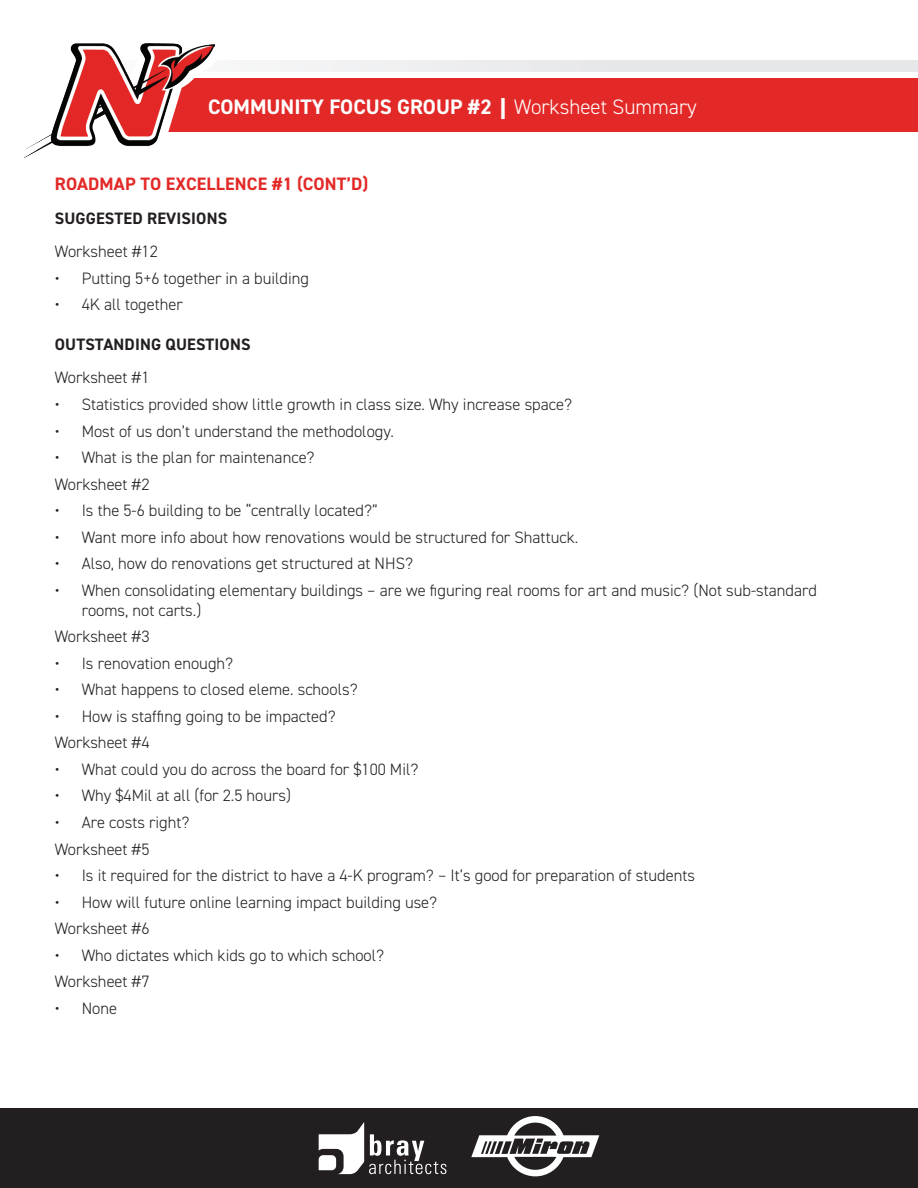
<style>
.page{position:relative;width:918px;height:1188px;background:#fff}
.page>*{position:absolute;margin:0;border:0;box-sizing:border-box;transform-origin:0 0}
.t1{font:700 21px "DIN2014";color:#fff}
.t2{font:700 18px "DIN2014";letter-spacing:.01em;color:#e32927}
.t3{font:300 16.5px/26.5px "DIN2014";color:#231f20}
.t4{font:700 16.5px "DIN2014";letter-spacing:.01em;color:#231f20}
.s1{font-family:"Tablet Gothic Wide"}
.s2{font-weight:300}
</style>
<div class="page">
<div style="left:120px;top:60px;width:798px;height:12px;background:#e6e7e9"></div>
<div style="left:0;top:1108px;width:918px;height:80px;background:#231f20"></div>
<svg style="left:319px;top:1122px;width:127px;height:52px"></svg>
<svg style="left:471px;top:1116px;width:128px;height:61px"></svg>
<div style="left:162px;top:78px;width:756px;height:54px;background:#e32927"></div>
<svg style="left:24px;top:44px;width:214px;height:114px"></svg>
<img style="left:25px;top:43px;width:189px;height:114px">
<p class="t1" style="left:208px;top:92px;width:490px">COMMUNITY FOCUS GROUP #2 <span class="s1">|</span> <span class="s2">Worksheet Summary</span></p>
<p class="t2" style="left:55px;top:172px;width:315px">ROADMAP TO EXCELLENCE #1 (CONT’D)</p>
<p class="t4" style="left:55px;top:207px;width:174px">SUGGESTED REVISIONS</p>
<p class="t3" style="left:55px;top:238px;width:104px">Worksheet #12</p>
<p class="t3" style="left:55px;top:265px;width:256px">• Putting 5+6 together in a building</p>
<p class="t3" style="left:55px;top:291px;width:130px">• 4K all together</p>
<p class="t4" style="left:55px;top:333px;width:197px">OUTSTANDING QUESTIONS</p>
<p class="t3" style="left:55px;top:365px;width:96px">Worksheet #1</p>
<p class="t3" style="left:55px;top:391px;width:519px">• Statistics provided show little growth in class size. Why increase space?</p>
<p class="t3" style="left:55px;top:418px;width:341px">• Most of us don’t understand the methodology.</p>
<p class="t3" style="left:55px;top:444px;width:261px">• What is the plan for maintenance?<br>Worksheet #2</p>
<p class="t3" style="left:55px;top:497px;width:324px">• Is the 5-6 building to be “centrally located?”</p>
<p class="t3" style="left:55px;top:524px;width:525px">• Want more info about how renovations would be structured for Shattuck.</p>
<p class="t3" style="left:55px;top:550px;width:360px">• Also, how do renovations get structured at NHS?</p>
<p class="t3" style="left:82px;top:580px;width:737px;line-height:19.8px;text-indent:-27px">• When consolidating elementary buildings – are we figuring real rooms for art and music? (Not sub-standard rooms, not carts.)</p>
<p class="t3" style="left:55px;top:623px;width:96px">Worksheet #3</p>
<p class="t3" style="left:55px;top:650px;width:180px">• Is renovation enough?</p>
<p class="t3" style="left:55px;top:676px;width:305px">• What happens to closed eleme. schools?</p>
<p class="t3" style="left:55px;top:703px;width:283px">• How is staffing going to be impacted?<br>Worksheet #4</p>
<p class="t3" style="left:55px;top:756px;width:365px">• What could you do across the board for $100 Mil?</p>
<p class="t3" style="left:55px;top:783px;width:238px">• Why $4Mil at all (for 2.5 hours)</p>
<p class="t3" style="left:55px;top:809px;width:136px">• Are costs right?<br>Worksheet #5</p>
<p class="t3" style="left:55px;top:862px;width:642px">• Is it required for the district to have a 4-K program? – It’s good for preparation of students</p>
<p class="t3" style="left:55px;top:889px;width:384px">• How will future online learning impact building use?<br>Worksheet #6</p>
<p class="t3" style="left:55px;top:942px;width:331px">• Who dictates which kids go to which school?<br>Worksheet #7</p>
<p class="t3" style="left:55px;top:995px;width:64px">• None</p>
</div>
